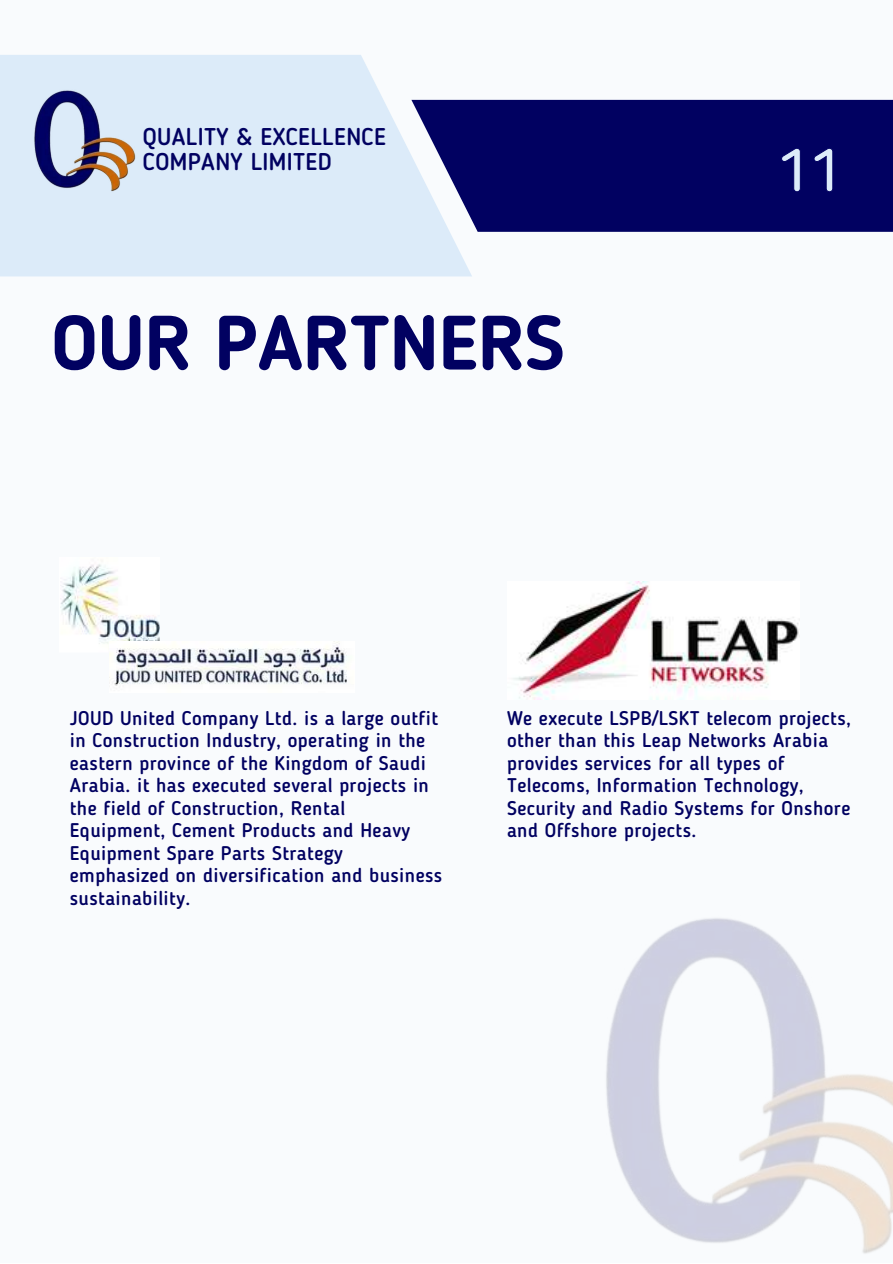
<style>
.page{position:relative;width:893px;height:1264px;background:#fff}
.page>*{position:absolute;margin:0;border:0;box-sizing:border-box;transform-origin:0 0}
.t1{font:700 76.35px "Blogger Sans";color:#010161}
.t2{font:500 60.15px "Blogger Sans";color:#dcebf9}
.t3{font:500 24px/24.8px "Blogger Sans";letter-spacing:.015em;color:#010161}
.t4{font:500 19.65px/22.5px "Blogger Sans";letter-spacing:.02em;color:#010161}
</style>
<div class="page">
<div style="left:0;top:0;width:892px;height:1262px;background:#f9fbfd"></div>
<div style="left:472px;top:100px;width:420px;height:132px;background:#010161"></div>
<svg style="left:0;top:55px;width:472px;height:221px;background:#d6e3f3"></svg>
<img style="left:606px;top:918px;width:286px;height:336px">
<img style="left:11px;top:90px;width:132px;height:103px">
<img style="left:515px;top:582px;width:284px;height:118px">
<img style="left:61px;top:564px;width:98px;height:79px">
<img style="left:109px;top:641px;width:238px;height:45px">
<div style="left:781px;top:148px;width:52px;height:44px;background:#010161"></div>
<p class="t3" style="left:143px;top:126px;width:244px">QUALITY &amp; EXCELLENCE<br>COMPANY LIMITED</p>
<h1 class="t1" style="left:51px;top:311px;width:515px">OUR PARTNERS</h1>
<h2 class="t2" style="left:777px;top:145px;width:65px">11</h2>
<p class="t4" style="left:70px;top:708px;width:374px">JOUD United Company Ltd. is a large outfit in Construction Industry, operating in the eastern province of the Kingdom of Saudi Arabia. it has executed several projects in the field of Construction, Rental Equipment, Cement Products and Heavy Equipment Spare Parts Strategy emphasized on diversification and business sustainability.</p>
<p class="t4" style="left:507px;top:708px;width:345px">We execute LSPB/LSKT telecom projects, other than this Leap Networks Arabia provides services for all types of Telecoms, Information Technology, Security and Radio Systems for Onshore and Offshore projects.</p>
</div>
